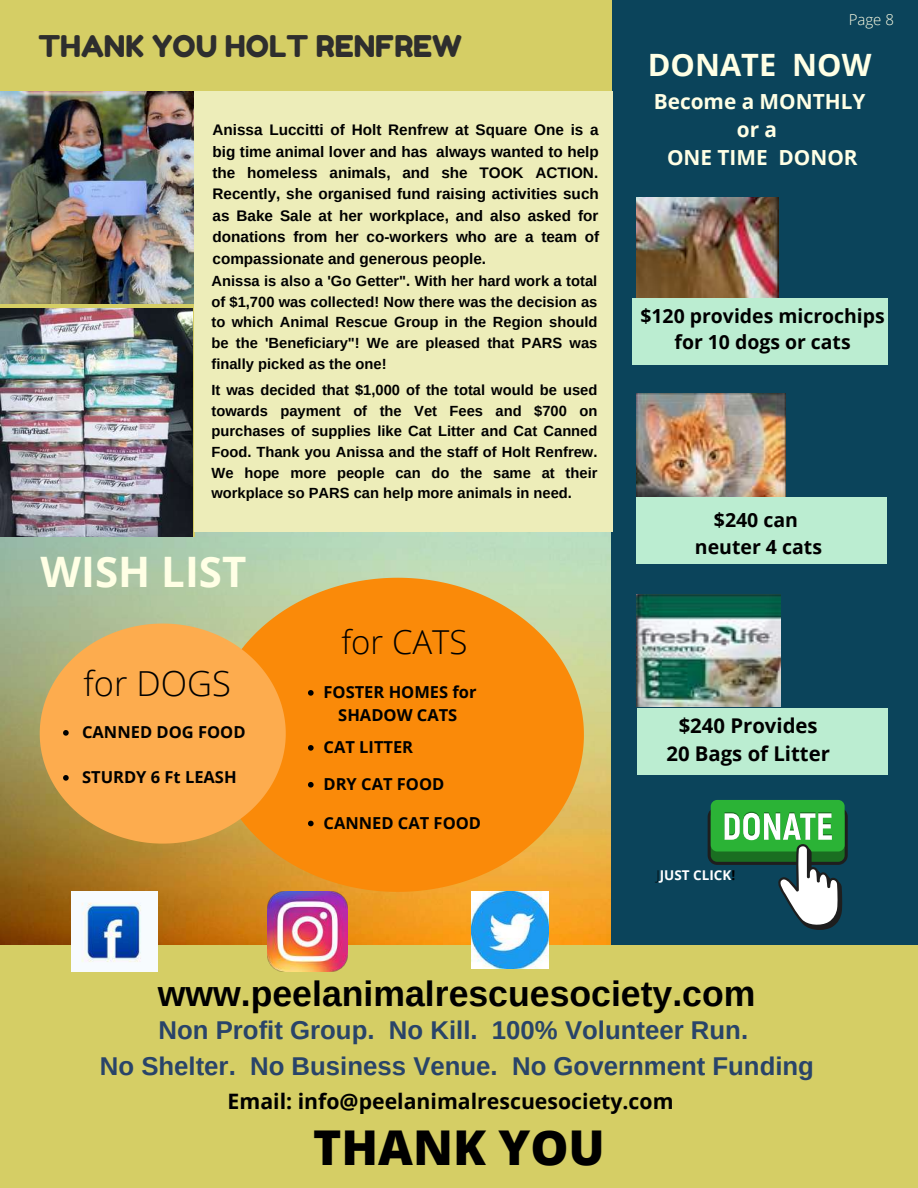
<style>
.page{position:relative;width:918px;height:1188px;background:#fff}
.page>*{position:absolute;margin:0;border:0;box-sizing:border-box;transform-origin:0 0}
.t1{font:800 48px "Open Sans";color:#000}
.t2{font:700 42px "Open Sans";color:#ffffe5}
.t3{font:700 35.55px "Arimo";color:#000}
.t4{font:300 34.5px "Open Sans";color:#000}
.t5{font:300 33px "Open Sans";color:#000}
.t6{font:700 30.75px "Open Sans";color:#ffffe5}
.t7{font:29.85px "Fredoka One";color:#2e2e2e}
.t8{font:700 25.8px/36px "Arimo";color:#294469;text-align:center}
.t9{font:700 21.3px "Open Sans";color:#000}
.t10{font:700 20.85px/28.2px "Open Sans";color:#ffffe5;text-align:center}
.t11{font:700 20.4px/28.2px "Open Sans";color:#000;text-align:center}
.t12{font:700 19.5px/26.7px "Open Sans";color:#000;text-align:center}
.t13{font:700 16.5px "Open Sans";color:#000}
.t14{font:700 15.3px/21.3px "Arimo";color:#000;text-align:justify}
.t15{font:300 15px "Open Sans";color:#ffffe5}
.t16{font:700 14.7px/20.5px "Arimo";color:#000;text-align:justify}
.t17{font:700 13.5px "Open Sans";color:#fff}
.s1{font-weight:300;color:#000}
.s2{color:#000}
</style>
<div class="page">
<img style="left:0;top:532px;width:918px;height:656px">
<div style="left:611px;top:0;width:307px;height:963px;background:#0b445b"></div>
<img style="left:636px;top:393px;width:150px;height:104px">
<img style="left:636px;top:594px;width:144px;height:113px">
<img style="left:636px;top:198px;width:143px;height:100px">
<div style="left:0;top:945px;width:917px;height:243px;background:#d5ce65"></div>
<img style="left:268px;top:892px;width:79px;height:79px">
<svg style="left:211px;top:578px;width:373px;height:314px;background:#f1951f"></svg>
<svg style="left:0;top:303px;width:195px;height:233px"></svg>
<svg style="left:40px;top:624px;width:246px;height:220px;background:#f1a84b"></svg>
<div style="left:0;top:0;width:612px;height:92px;background:#d5ce65"></div>
<img style="left:0;top:308px;width:192px;height:229px">
<img style="left:0;top:92px;width:194px;height:211px">
<div style="left:632px;top:298px;width:256px;height:67px;background:#bbedd1"></div>
<div style="left:636px;top:497px;width:251px;height:67px;background:#bbedd1"></div>
<div style="left:637px;top:708px;width:251px;height:67px;background:#bbedd1"></div>
<svg style="left:708px;top:807px;width:140px;height:58px"></svg>
<div style="left:711px;top:810px;width:134px;height:52px;background:#1a6e21;border-radius:6px"></div>
<div style="left:711px;top:800px;width:134px;height:52px;background:#2bb336;border-radius:6px"></div>
<svg style="left:725px;top:812px;width:118px;height:118px"></svg>
<div style="left:194px;top:92px;width:419px;height:440px;background:#ededb9"></div>
<img style="left:472px;top:892px;width:76px;height:76px">
<img style="left:71px;top:892px;width:87px;height:80px">
<svg style="left:308px;top:690px;width:6px;height:6px"></svg>
<svg style="left:308px;top:745px;width:6px;height:6px"></svg>
<svg style="left:308px;top:782px;width:6px;height:6px"></svg>
<svg style="left:308px;top:821px;width:6px;height:5px"></svg>
<svg style="left:63px;top:730px;width:6px;height:6px"></svg>
<svg style="left:63px;top:775px;width:6px;height:6px"></svg>
<h3 class="t7" style="left:38px;top:28px;width:425px">THANK YOU HOLT RENFREW</h3>
<p class="t14" style="left:213px;top:119px;width:388px">Anissa Luccitti of Holt Renfrew at Square One is a big time animal lover and has always wanted to help the homeless animals, and she TOOK ACTION.<br>Recently, she organised fund raising activities such as Bake Sale at her workplace, and also asked for donations from her co-workers who are a team of compassionate and generous people.</p>
<p class="t16" style="left:211px;top:271px;width:387px">Anissa is also a 'Go Getter". With her hard work a total of $1,700 was collected! Now there was the decision as to which Animal Rescue Group in the Region should be the 'Beneficiary"! We are pleased that PARS was finally picked as the one!</p>
<p class="t16" style="left:211px;top:380px;width:388px">It was decided that $1,000 of the total would be used towards payment of the Vet Fees and $700 on purchases of supplies like Cat Litter and Cat Canned Food. Thank you Anissa and the staff of Holt Renfrew.<br>We hope more people can do the same at their workplace so PARS can help more animals in need.</p>
<h2 class="t2" style="left:41px;top:542px;width:207px">WISH LIST</h2>
<h3 class="t4" style="left:84px;top:659px;width:149px">for DOGS</h3>
<p class="t13" style="left:82px;top:720px;width:165px">CANNED DOG FOOD</p>
<p class="t13" style="left:82px;top:765px;width:156px">STURDY 6 Ft LEASH</p>
<h3 class="t5" style="left:341px;top:619px;width:128px">for CATS</h3>
<p class="t13" style="left:324px;top:681px;width:155px">FOSTER HOMES for</p>
<p class="t13" style="left:338px;top:703px;width:121px">SHADOW CATS</p>
<p class="t13" style="left:324px;top:736px;width:91px">CAT LITTER</p>
<p class="t13" style="left:324px;top:772px;width:122px">DRY CAT FOOD</p>
<p class="t13" style="left:324px;top:811px;width:159px">CANNED CAT FOOD</p>
<p class="t15" style="left:849px;top:9px;width:47px">Page 8</p>
<h3 class="t6" style="left:648px;top:43px;width:225px">DONATE NOW</h3>
<h3 class="t10" style="left:654px;top:86px;width:213px">Become a MONTHLY or a<br>ONE TIME DONOR</h3>
<h3 class="t12" style="left:640px;top:302px;width:246px">$120 provides microchips for 10 dogs or cats</h3>
<h3 class="t12" style="left:695px;top:506px;width:129px">$240 can neuter 4 cats</h3>
<h3 class="t11" style="left:666px;top:711px;width:165px">$240 Provides<br>20 Bags of Litter</h3>
<p class="t17" style="left:656px;top:865px;width:80px"><span class="s1">J</span>JUST CLICK<span class="s2">!</span></p>
<h3 class="t3" style="left:158px;top:973px;width:599px">www.peelanimalrescuesociety.com</h3>
<h3 class="t8" style="left:100px;top:1012px;width:716px">Non Profit Group. No Kill. 100% Volunteer Run.<br>No Shelter. No Business Venue. No Government Funding</h3>
<h3 class="t9" style="left:228px;top:1086px;width:447px">Email: info@peelanimalrescuesociety.com</h3>
<h1 class="t1" style="left:313px;top:1114px;width:293px">THANK YOU</h1>
</div>
